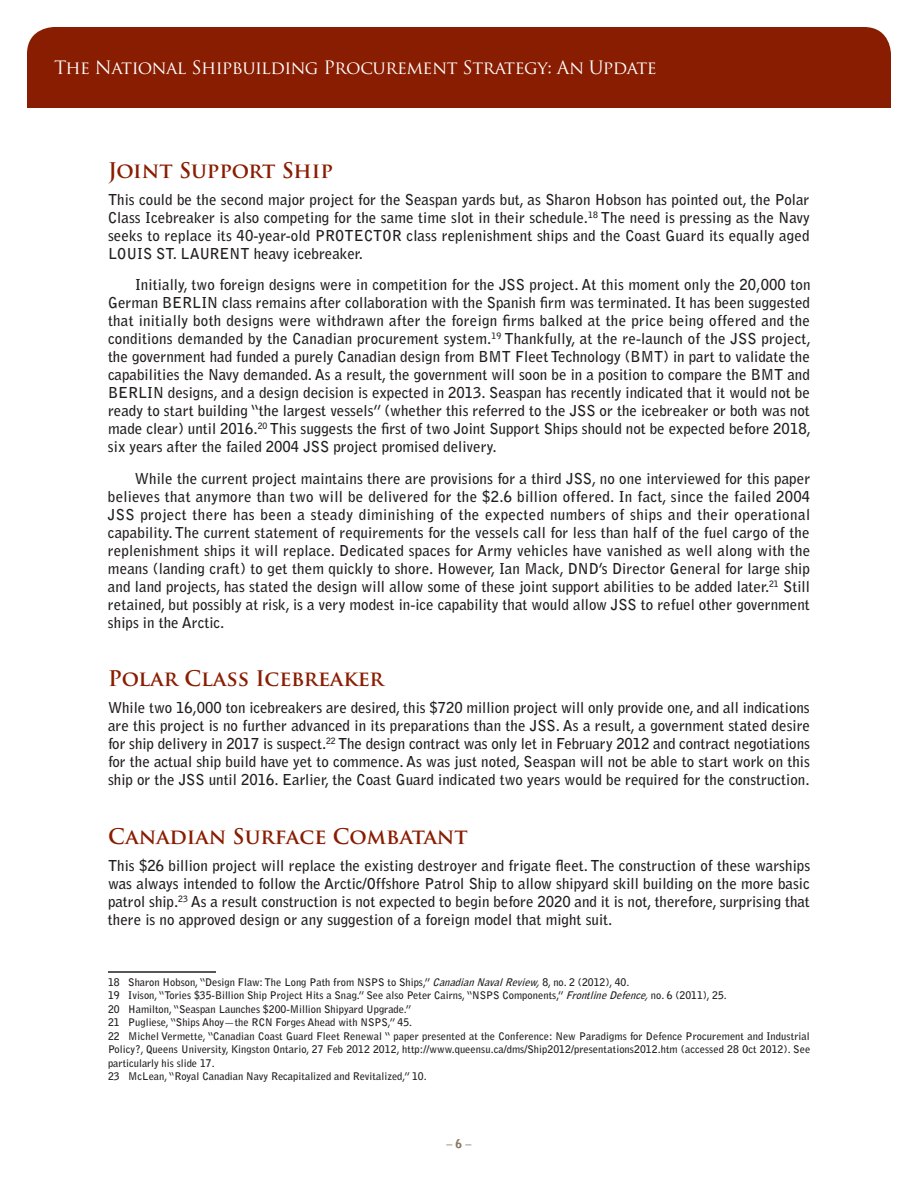
<style>
.page{position:relative;width:918px;height:1188px;background:#fff}
.page>*{position:absolute;margin:0;border:0;box-sizing:border-box;transform-origin:0 0}
.t1{font:700 21px "Trajan Pro";color:#891d02}
.t2{font:18px "Trajan Pro";letter-spacing:-.025em;color:#fff}
.t3{font:700 15px/18px "Bell Gothic Std";color:#231f20;text-align:justify}
.t4{font:700 12px "Bell Gothic Std";color:#8a7966}
.t5{font:700 10.5px/13.5px "Bell Gothic Std";color:#231f20}
.s1{font-style:italic}
.s2{font-weight:900}
</style>
<div class="page">
<div style="left:27px;top:27px;width:864px;height:81px;background:#891d02"></div>
<hr style="left:108px;top:971px;width:108px;height:2px;background:#231f20">
<p class="t2" style="left:54px;top:56px;width:604px">The National Shipbuilding Procurement Strategy: An Update</p>
<h1 class="t1" style="left:108px;top:157px;width:226px">Joint Support Ship</h1>
<p class="t3" style="left:108px;top:190px;width:703px">This could be the second major project for the Seaspan yards but, as Sharon Hobson has pointed out, the Polar Class Icebreaker is also competing for the same time slot in their schedule.<sup>18</sup> The need is pressing as the Navy seeks to replace its 40-year-old PROTECTOR class replenishment ships and the Coast Guard its equally aged LOUIS ST. LAURENT heavy icebreaker.</p>
<p class="t3" style="left:108px;top:276px;width:704px;text-indent:27px">Initially, two foreign designs were in competition for the JSS project. At this moment only the 20,000 ton German BERLIN class remains after collaboration with the Spanish firm was terminated. It has been suggested that initially both designs were withdrawn after the foreign firms balked at the price being offered and the conditions demanded by the Canadian procurement system.<sup>19</sup> Thankfully, at the re-launch of the JSS project, the government had funded a purely Canadian design from BMT Fleet Technology (BMT) in part to validate the capabilities the Navy demanded. As a result, the government will soon be in a position to compare the BMT and BERLIN designs, and a design decision is expected in 2013. Seaspan has recently indicated that it would not be ready to start building “the largest vessels” (whether this referred to the JSS or the icebreaker or both was not made clear) until 2016.<sup>20</sup> This suggests the first of two Joint Support Ships should not be expected before 2018, six years after the failed 2004 JSS project promised delivery.</p>
<p class="t3" style="left:108px;top:469px;width:704px;text-indent:27px">While the current project maintains there are provisions for a third JSS, no one interviewed for this paper believes that anymore than two will be delivered for the $2.6 billion offered. In fact, since the failed 2004<br>JSS project there has been a steady diminishing of the expected numbers of ships and their operational capability. The current statement of requirements for the vessels call for less than half of the fuel cargo of the replenishment ships it will replace. Dedicated spaces for Army vehicles have vanished as well along with the means (landing craft) to get them quickly to shore. However, Ian Mack, DND’s Director General for large ship and land projects, has stated the design will allow some of these joint support abilities to be added later.<sup>21</sup> Still retained, but possibly at risk, is a very modest in-ice capability that would allow JSS to refuel other government ships in the Arctic.</p>
<h1 class="t1" style="left:108px;top:666px;width:277px">Polar Class Icebreaker</h1>
<p class="t3" style="left:108px;top:699px;width:704px">While two 16,000 ton icebreakers are desired, this $720 million project will only provide one, and all indications are this project is no further advanced in its preparations than the JSS. As a result, a government stated desire for ship delivery in 2017 is suspect.<sup>22</sup> The design contract was only let in February 2012 and contract negotiations for the actual ship build have yet to commence. As was just noted, Seaspan will not be able to start work on this ship or the JSS until 2016. Earlier, the Coast Guard indicated two years would be required for the construction.</p>
<h1 class="t1" style="left:108px;top:823px;width:361px">Canadian Surface Combatant</h1>
<p class="t3" style="left:108px;top:856px;width:704px">This $26 billion project will replace the existing destroyer and frigate fleet. The construction of these warships was always intended to follow the Arctic/Offshore Patrol Ship to allow shipyard skill building on the more basic patrol ship.<sup>23</sup> As a result construction is not expected to begin before 2020 and it is not, therefore, surprising that there is no approved design or any suggestion of a foreign model that might suit.</p>
<p class="t5" style="left:108px;top:975px;width:704px">18 Sharon Hobson, “Design Flaw: The Long Path from NSPS to Ships,” <span class="s1">CanadianNavalReview,</span>8, no. 2 (2012), 40.<br>19 Ivison, “Tories $35-Billion Ship Project Hits a Snag.” See also Peter Cairns, “NSPS Components,” <span class="s1">FrontlineDefence,</span>no. 6 (2011), 25.<br>20 Hamilton, “Seaspan Launches $200-Million Shipyard Upgrade.”<br>21 Pugliese, “Ships Ahoy—the RCN Forges Ahead with NSPS,” 45.<br>22 Michel Vermette, “Canadian Coast Guard Fleet Renewal “ paper presented at the Conference: New Paradigms for Defence Procurement and Industrial Policy?, Queens University, Kingston Ontario, 27 Feb 2012 2012, http://www.queensu.ca/dms/Ship2012/presentations2012.htm (accessed 28 Oct 2012). See particularly his slide 17.<br>23 McLean, “Royal Canadian Navy Recapitalized and Revitalized,” 10.</p>
<p class="t4" style="left:446px;top:1136px;width:27px">– <span class="s2">6</span> –</p>
</div>
